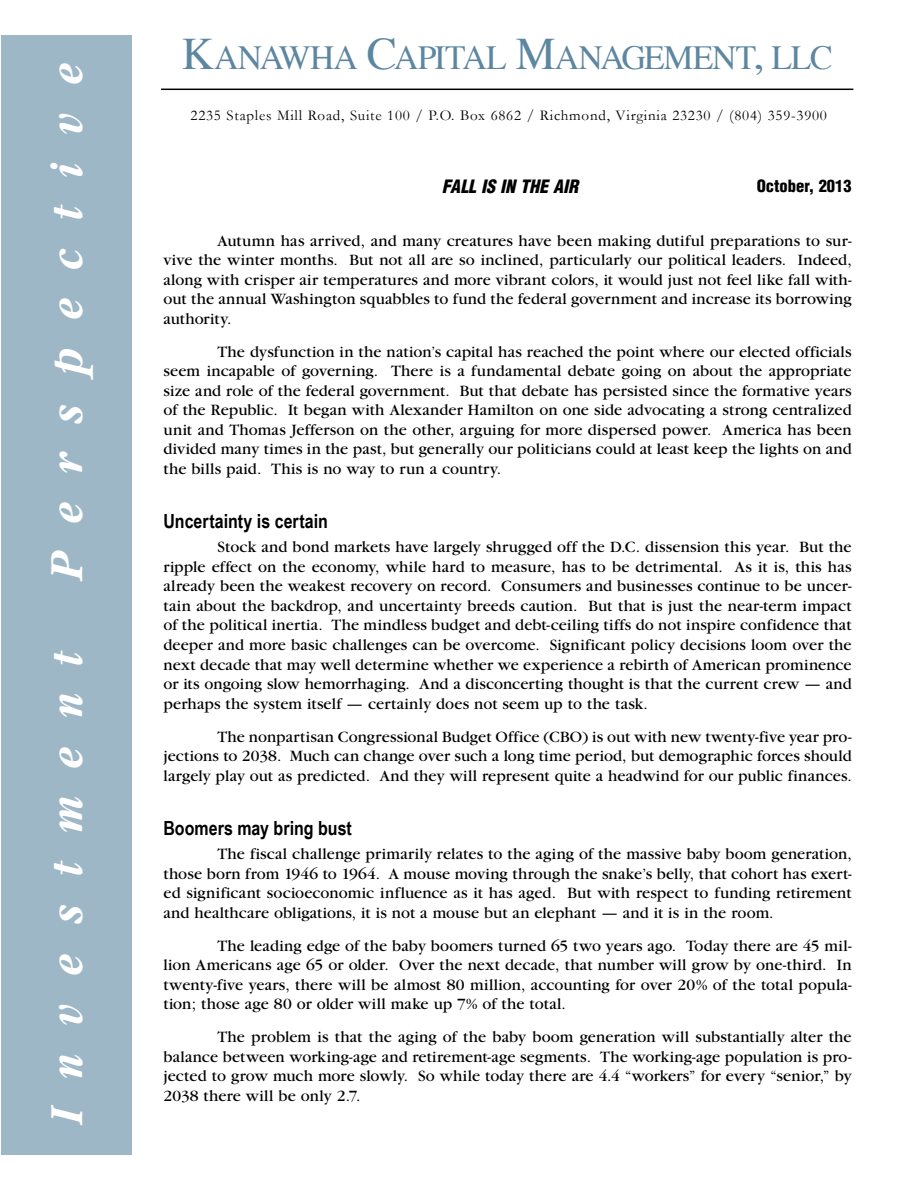
<style>
.page{position:relative;width:918px;height:1188px;background:#fff}
.page>*{position:absolute;margin:0;border:0;box-sizing:border-box;transform-origin:0 0}
.t1{font:italic 700 49.5px "Garamond";letter-spacing:.665em;color:#fff;scale:.85 1}
.t2{font:33.75px "Times";letter-spacing:-.035em;color:#5d87a1}
.t3{font:700 19.5px "Arial Narrow";color:#000}
.t4{font:italic 900 condensed 18px "Helvetica";color:#000}
.t5{font:16.5px/19.5px "Garamond";letter-spacing:.01em;color:#000;text-align:justify}
.t6{font:900 condensed 16.5px "Helvetica";color:#000}
.t7{font:15px "Garamond";letter-spacing:.05em;color:#000}
.s1{font-size:45px}
</style>
<div class="page">
<div style="left:1px;top:35px;width:131px;height:1119px;background:#9eb7c7"></div>
<hr style="left:161px;top:89px;width:692px;height:1px;background:#000">
<h1 class="t1" style="left:39px;top:582px;width:613px;rotate:-90deg">Perspective</h1>
<h1 class="t1" style="left:39px;top:1126px;width:561px;rotate:-90deg">Investment</h1>
<h2 class="t2" style="left:182px;top:26px;width:650px"><span class="s1">K</span>ANAWHA <span class="s1">C</span>APITAL <span class="s1">M</span>ANAGEMENT<span class="s1">,</span> LLC</h2>
<p class="t7" style="left:191px;top:106px;width:638px">2235 Staples Mill Road, Suite 100 / P.O. Box 6862 / Richmond, Virginia 23230 / (804) 359-3900</p>
<p class="t4" style="left:442px;top:175px;width:138px">FALL IS IN THE AIR</p>
<p class="t6" style="left:757px;top:176px;width:96px">October, 2013</p>
<p class="t5" style="left:163px;top:231px;width:690px;text-indent:54px">Autumn has arrived, and many creatures have been making dutiful preparations to sur&shy;vive the winter months. But not all are so inclined, particularly our political leaders. Indeed, along with crisper air temperatures and more vibrant colors, it would just not feel like fall with&shy;out the annual Washington squabbles to fund the federal government and increase its borrowing authority.</p>
<p class="t5" style="left:163px;top:342px;width:690px;text-indent:54px">The dysfunction in the nation’s capital has reached the point where our elected officials seem incapable of governing. There is a fundamental debate going on about the appropriate size and role of the federal government. But that debate has persisted since the formative years of the Republic. It began with Alexander Hamilton on one side advocating a strong centralized unit and Thomas Jefferson on the other, arguing for more dispersed power. America has been divided many times in the past, but generally our politicians could at least keep the lights on and the bills paid. This is no way to run a country.</p>
<p class="t3" style="left:164px;top:510px;width:166px">Uncertainty is certain</p>
<p class="t5" style="left:163px;top:538px;width:690px;text-indent:54px">Stock and bond markets have largely shrugged off the D.C. dissension this year. But the ripple effect on the economy, while hard to measure, has to be detrimental. As it is, this has already been the weakest recovery on record. Consumers and businesses continue to be uncer&shy;tain about the backdrop, and uncertainty breeds caution. But that is just the near-term impact of the political inertia. The mindless budget and debt-ceiling tiffs do not inspire confidence that deeper and more basic challenges can be overcome. Significant policy decisions loom over the next decade that may well determine whether we experience a rebirth of American prominence or its ongoing slow hemorrhaging. And a disconcerting thought is that the current crew — and perhaps the system itself — certainly does not seem up to the task.</p>
<p class="t5" style="left:163px;top:727px;width:690px;text-indent:54px">The nonpartisan Congressional Budget Office (CBO) is out with new twenty-five year pro&shy;jections to 2038. Much can change over such a long time period, but demographic forces should largely play out as predicted. And they will represent quite a headwind for our public finances.</p>
<p class="t3" style="left:164px;top:817px;width:190px">Boomers may bring bust</p>
<p class="t5" style="left:163px;top:845px;width:690px;text-indent:54px">The fiscal challenge primarily relates to the aging of the massive baby boom generation, those born from 1946 to 1964. A mouse moving through the snake’s belly, that cohort has exert&shy;ed significant socioeconomic influence as it has aged. But with respect to funding retirement and healthcare obligations, it is not a mouse but an elephant — and it is in the room.</p>
<p class="t5" style="left:163px;top:936px;width:690px;text-indent:54px">The leading edge of the baby boomers turned 65 two years ago. Today there are 45 mil&shy;lion Americans age 65 or older. Over the next decade, that number will grow by one-third. In twenty-five years, there will be almost 80 million, accounting for over 20% of the total popula&shy;tion; those age 80 or older will make up 7% of the total.</p>
<p class="t5" style="left:163px;top:1028px;width:690px;text-indent:54px">The problem is that the aging of the baby boom generation will substantially alter the balance between working-age and retirement-age segments. The working-age population is pro&shy;jected to grow much more slowly. So while today there are 4.4 “workers” for every “senior,” by 2038 there will be only 2.7.</p>
</div>
